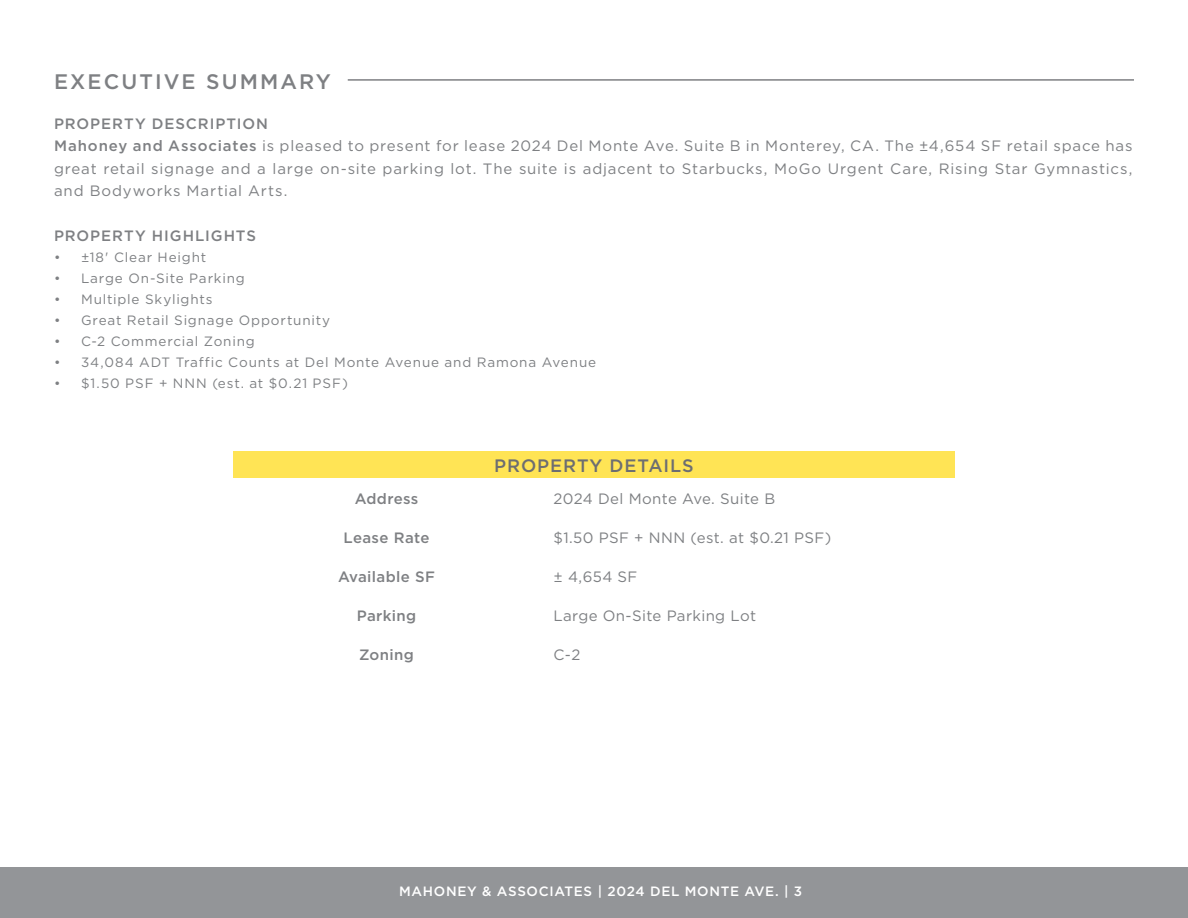
<style>
.page{position:relative;width:1188px;height:918px;background:#fff}
.page>*{position:absolute;margin:0;border:0;box-sizing:border-box;transform-origin:0 0}
.t1{font:500 21px "Gotham";letter-spacing:.1em;color:#7e8083}
.t2{font:500 18px "Gotham";letter-spacing:.05em;color:#6d6e71}
.t3{font:15px/22.5px "Gotham";letter-spacing:.055em;color:#7e8083}
.t4{font:15px "Gotham";letter-spacing:.025em;color:#7e8083}
.t5{font:500 15px "Gotham";letter-spacing:.025em;color:#7e8083}
.t6{font:500 15px "Gotham";letter-spacing:.06em;color:#7e8083}
.t7{font:13.5px "Gotham";letter-spacing:.06em;color:#7e8083}
.t8{font:500 13.5px "Gotham";letter-spacing:.05em;color:#fff}
.s1{font-weight:500}
</style>
<div class="page">
<div style="left:0;top:867px;width:1188px;height:51px;background:#939598"></div>
<div style="left:233px;top:451px;width:722px;height:27px;background:#ffe455"></div>
<hr style="left:348px;top:79px;width:786px;height:2px;background:#7e8083">
<h1 class="t1" style="left:54px;top:67px;width:278px">EXECUTIVE SUMMARY</h1>
<p class="t3" style="left:54px;top:112px;width:1080px"><span class="s1">PROPERTY DESCRIPTION<br>Mahoney and Associates</span> is pleased to present for lease 2024 Del Monte Ave. Suite B in Monterey, CA. The ±4,654 SF retail space has great retail signage and a large on-site parking lot. The suite is adjacent to Starbucks, MoGo Urgent Care, Rising Star Gymnastics, and Bodyworks Martial Arts.</p>
<p class="t6" style="left:54px;top:226px;width:204px">PROPERTY HIGHLIGHTS</p>
<p class="t7" style="left:54px;top:249px;width:154px">• ±18' Clear Height</p>
<p class="t7" style="left:54px;top:270px;width:192px">• Large On-Site Parking</p>
<p class="t7" style="left:54px;top:291px;width:160px">• Multiple Skylights</p>
<p class="t7" style="left:54px;top:312px;width:278px">• Great Retail Signage Opportunity</p>
<p class="t7" style="left:54px;top:333px;width:202px">• C-2 Commercial Zoning</p>
<p class="t7" style="left:54px;top:354px;width:544px">• 34,084 ADT Traffic Counts at Del Monte Avenue and Ramona Avenue</p>
<p class="t7" style="left:54px;top:375px;width:295px">• $1.50 PSF + NNN (est. at $0.21 PSF)</p>
<p class="t2" style="left:494px;top:454px;width:201px">PROPERTY DETAILS</p>
<p class="t5" style="left:355px;top:489px;width:65px">Address</p>
<p class="t4" style="left:554px;top:489px;width:223px">2024 Del Monte Ave. Suite B</p>
<p class="t5" style="left:344px;top:528px;width:88px">Lease Rate</p>
<p class="t4" style="left:554px;top:528px;width:279px">$1.50 PSF + NNN (est. at $0.21 PSF)</p>
<p class="t5" style="left:338px;top:567px;width:99px">Available SF</p>
<p class="t3" style="left:554px;top:565px;width:85px">± 4,654 SF</p>
<p class="t5" style="left:357px;top:606px;width:61px">Parking</p>
<p class="t4" style="left:554px;top:606px;width:204px">Large On-Site Parking Lot</p>
<p class="t5" style="left:359px;top:645px;width:56px">Zoning</p>
<p class="t3" style="left:554px;top:643px;width:28px">C-2</p>
<p class="t8" style="left:399px;top:882px;width:405px">MAHONEY &amp; ASSOCIATES | 2024 DEL MONTE AVE. | 3</p>
</div>
